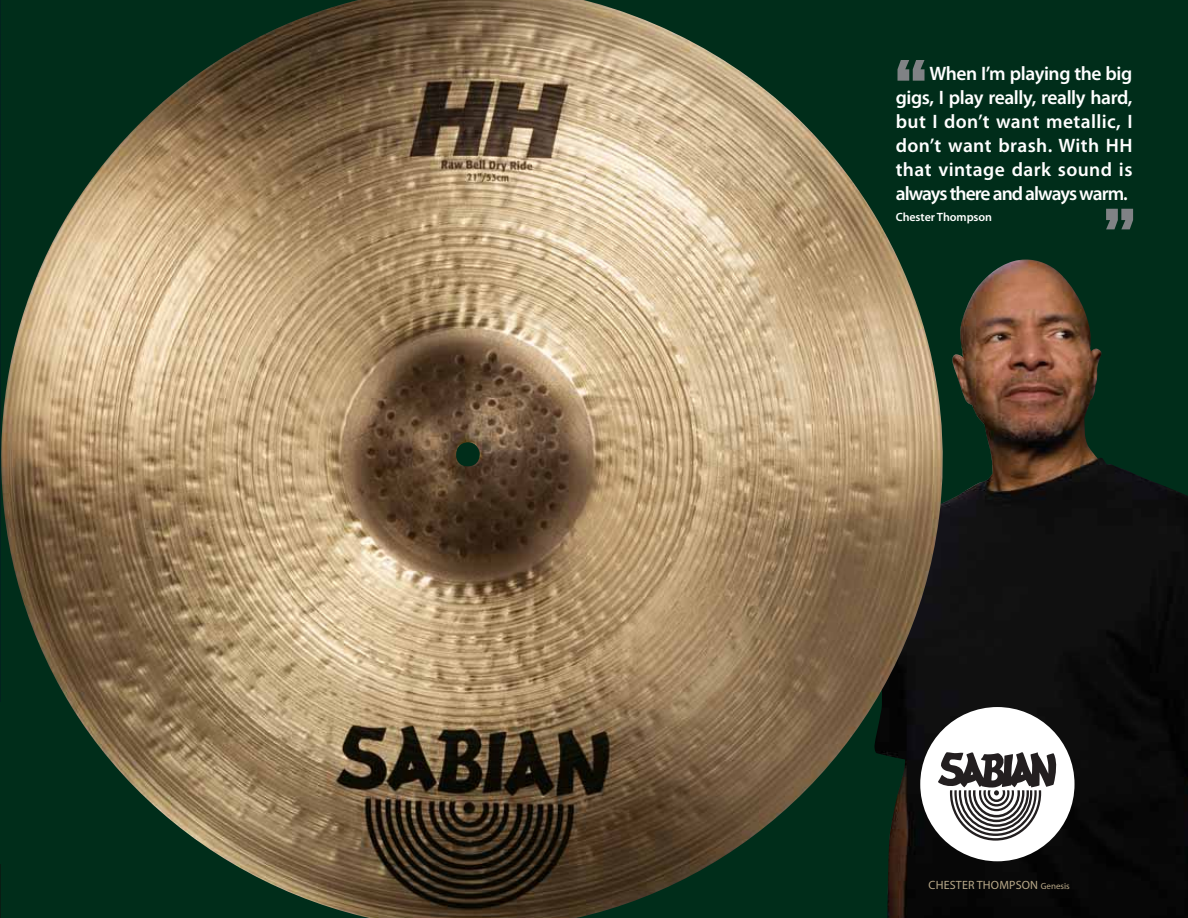
<style>
.page{position:relative;width:1188px;height:918px;background:#002d1a}
.page>*{position:absolute;margin:0;border:0;box-sizing:border-box;transform-origin:0 0}
.t1{font:900 67.5px "Glypha LT Std";color:#808285}
.t2{font:600 19.5px/24px "Myriad Pro";letter-spacing:.005em;color:#fff;text-align:justify}
.t3{font:12px "Myriad Pro";letter-spacing:.015em;color:#b8a888}
.t4{font:600 12px "Myriad Pro";letter-spacing:-.005em;color:#fff}
.s1{font-size:9px}
</style>
<div class="page">
<img style="left:945px;top:260px;width:243px;height:658px">
<div style="left:920px;top:707px;width:155px;height:154px;background:#fff;border-radius:50%"></div>
<svg style="left:945px;top:752px;width:113px;height:89px"></svg>
<img style="left:0;top:0;width:945px;height:918px">
<h1 class="t1" style="left:894px;top:46px;width:36px">‘‘</h1>
<p class="t2" style="left:896px;top:64px;width:238px;text-indent:34px">When I’m playing the big gigs, I play really, really hard, but I don’t want metallic, I don’t want brash. With HH that vintage dark sound is always there and always warm.</p>
<p class="t4" style="left:896px;top:213px;width:98px">Chester Thompson</p>
<h1 class="t1" style="left:1103px;top:194px;width:36px">’’</h1>
<p class="t3" style="left:929px;top:880px;width:143px">CHESTER THOMPSON <span class="s1">Genesis</span></p>
</div>
